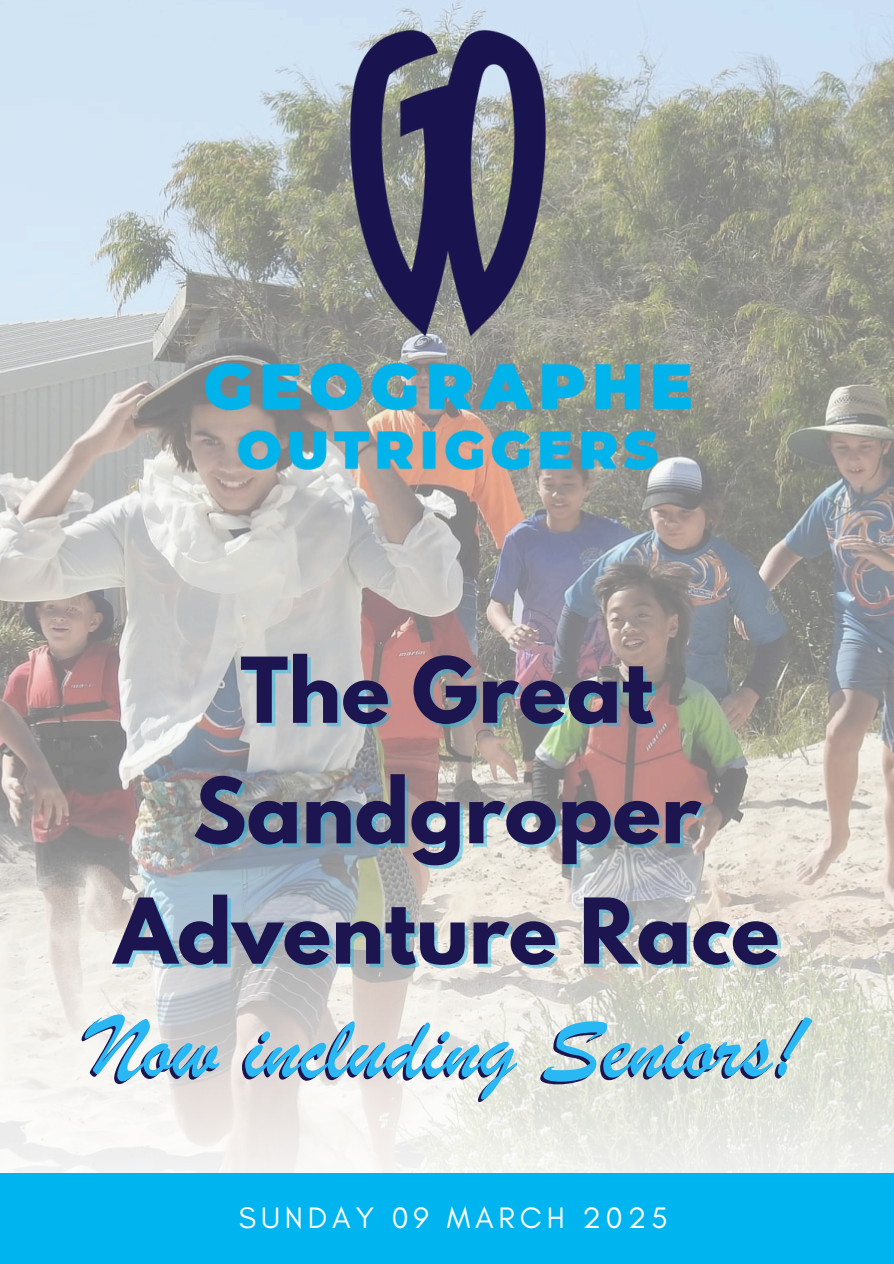
<style>
.page{position:relative;width:894px;height:1264px;background:#fff}
.page>*{position:absolute;margin:0;border:0;box-sizing:border-box;transform-origin:0 0}
.t1{font:93.6px "Brush Script";color:#1c1550}
.t2{font:700 80.25px "League Spartan";color:#1c1550}
.t3{font:30.15px "Glacial Indifference";letter-spacing:.16em;color:#fff}
</style>
<div class="page">
<img style="left:0;top:0;width:893px;height:671px">
<svg style="left:0;top:671px;width:893px;height:502px;background:#cecac6"></svg>
<img style="left:206px;top:30px;width:483px;height:439px">
<div style="left:0;top:1173px;width:893px;height:90px;background:#00b5ef"></div>
<h2 class="t2" style="left:240px;top:650px;width:414px">The Great</h2>
<p class="t2" style="left:193px;top:771px;width:509px">Sandgroper</p>
<h1 class="t2" style="left:114px;top:891px;width:666px">Adventure Race</h1>
<p class="t1" style="left:86px;top:995px;width:716px">Now including Seniors!</p>
<p class="t3" style="left:239px;top:1199px;width:430px">SUNDAY 09 MARCH 2025</p>
</div>
